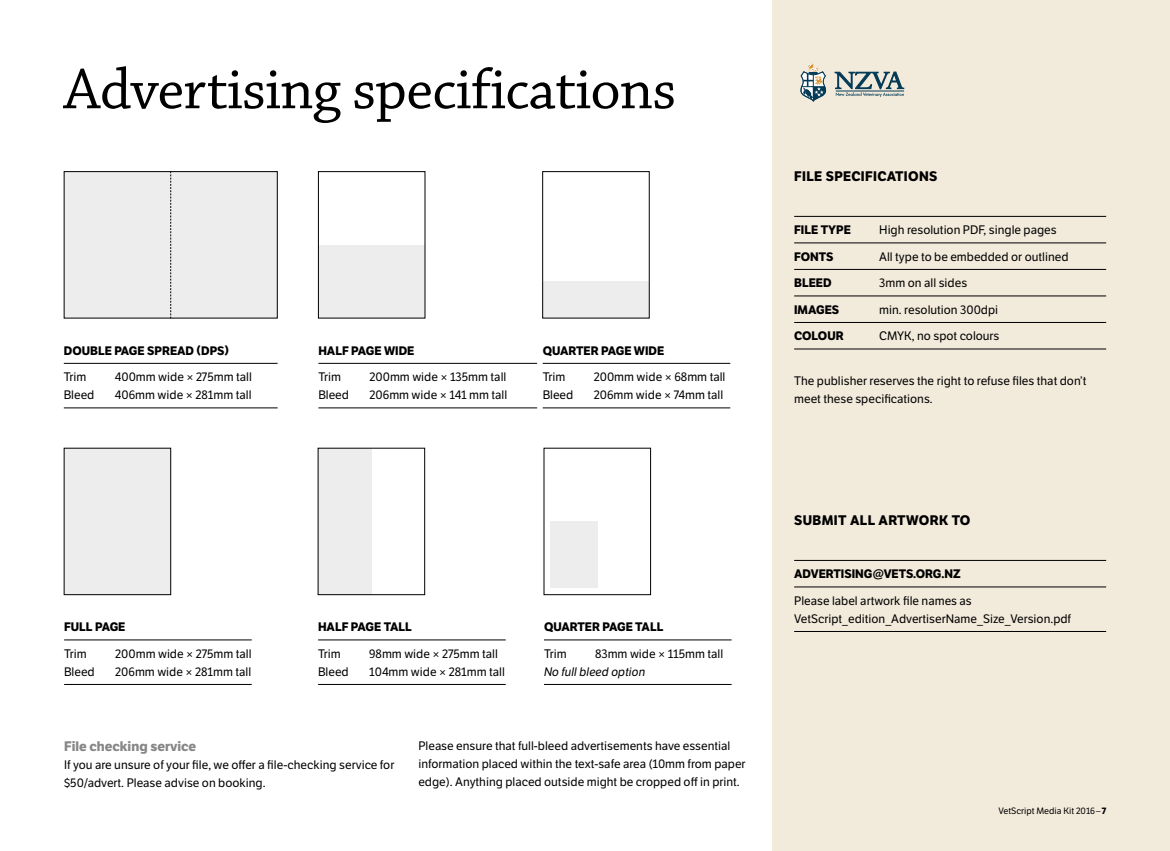
<style>
.page{position:relative;width:1170px;height:851px;background:#fff}
.page>*{position:absolute;margin:0;border:0;box-sizing:border-box;transform-origin:0 0}
.head_1{font:60px "Chaparral Pro";letter-spacing:-.015em;color:#000}
.subhead_1{font:700 13.5px "LFT Etica";letter-spacing:.025em;color:#000}
.subhead_2{font:700 13.5px "LFT Etica";color:#878787}
.caption_underline{font:12px/18px "LFT Etica";color:#000}
.t1{font:700 12px "LFT Etica";color:#000}
.caption___author{font:9px "LFT Etica";color:#000}
.s1{font-style:italic}
.s2{font-weight:700}
</style>
<div class="page">
<div style="left:772px;top:0;width:397px;height:850px;background:#f2eadb"></div>
<hr style="left:794px;top:216px;width:312px;height:1px;background:#000">
<hr style="left:794px;top:242px;width:312px;height:1px;background:#000">
<hr style="left:794px;top:269px;width:312px;height:1px;background:#000">
<hr style="left:794px;top:295px;width:312px;height:1px;background:#000">
<hr style="left:794px;top:322px;width:312px;height:1px;background:#000">
<hr style="left:794px;top:348px;width:312px;height:1px;background:#000">
<hr style="left:794px;top:560px;width:312px;height:1px;background:#000">
<hr style="left:794px;top:586px;width:312px;height:1px;background:#000">
<hr style="left:794px;top:631px;width:312px;height:1px;background:#000">
<hr style="left:64px;top:363px;width:213px;height:1px;background:#000">
<hr style="left:64px;top:407px;width:213px;height:1px;background:#000">
<hr style="left:64px;top:639px;width:188px;height:1px;background:#000">
<hr style="left:64px;top:684px;width:188px;height:1px;background:#000">
<hr style="left:318px;top:363px;width:219px;height:1px;background:#000">
<hr style="left:318px;top:407px;width:219px;height:1px;background:#000">
<hr style="left:542px;top:363px;width:188px;height:1px;background:#000">
<hr style="left:542px;top:407px;width:188px;height:1px;background:#000">
<hr style="left:318px;top:639px;width:187px;height:1px;background:#000">
<hr style="left:318px;top:684px;width:187px;height:1px;background:#000">
<hr style="left:544px;top:639px;width:187px;height:1px;background:#000">
<hr style="left:544px;top:684px;width:187px;height:1px;background:#000">
<div style="left:64px;top:171px;width:213px;height:147px;background:#ededed"></div>
<div style="left:64px;top:448px;width:107px;height:146px;background:#ededed"></div>
<div style="left:64px;top:448px;width:107px;height:147px;border:1px solid #000"></div>
<div style="left:318px;top:245px;width:107px;height:73px;background:#ededed"></div>
<div style="left:318px;top:171px;width:107px;height:147px;border:1px solid #000"></div>
<div style="left:542px;top:281px;width:107px;height:37px;background:#ededed"></div>
<div style="left:542px;top:171px;width:107px;height:147px;border:1px solid #000"></div>
<div style="left:318px;top:448px;width:53px;height:146px;background:#ededed"></div>
<div style="left:318px;top:448px;width:107px;height:147px;border:1px solid #000"></div>
<div style="left:550px;top:521px;width:47px;height:66px;background:#ededed"></div>
<div style="left:543px;top:448px;width:108px;height:147px;border:1px solid #000"></div>
<svg style="left:170px;top:171px;width:1px;height:147px"></svg>
<svg style="left:834px;top:72px;width:69px;height:25px"></svg>
<hr style="left:835px;top:91px;width:69px;height:1px;background:#033a56">
<svg style="left:800px;top:64px;width:25px;height:38px"></svg>
<p class="head_1" style="left:64px;top:56px;width:614px">Advertising specifications</p>
<p class="t1" style="left:64px;top:343px;width:167px">DOUBLE PAGE SPREAD (DPS)</p>
<p class="caption_underline" style="left:64px;top:368px;width:24px">Trim</p>
<p class="caption_underline" style="left:115px;top:368px;width:138px">400mm wide × 275mm tall</p>
<p class="caption_underline" style="left:64px;top:386px;width:32px">Bleed</p>
<p class="caption_underline" style="left:115px;top:386px;width:138px">406mm wide × 281mm tall</p>
<p class="t1" style="left:318px;top:343px;width:97px">HALF PAGE WIDE</p>
<p class="caption_underline" style="left:318px;top:368px;width:24px">Trim</p>
<p class="caption_underline" style="left:369px;top:368px;width:138px">200mm wide × 135mm tall</p>
<p class="caption_underline" style="left:318px;top:386px;width:32px">Bleed</p>
<p class="caption_underline" style="left:369px;top:386px;width:139px">206mm wide × 141 mm tall</p>
<p class="t1" style="left:542px;top:343px;width:123px">QUARTER PAGE WIDE</p>
<p class="caption_underline" style="left:542px;top:368px;width:24px">Trim</p>
<p class="caption_underline" style="left:593px;top:368px;width:133px">200mm wide × 68mm tall</p>
<p class="caption_underline" style="left:542px;top:386px;width:32px">Bleed</p>
<p class="caption_underline" style="left:593px;top:386px;width:131px">206mm wide × 74mm tall</p>
<p class="t1" style="left:64px;top:619px;width:63px">FULL PAGE</p>
<p class="caption_underline" style="left:64px;top:644px;width:24px">Trim</p>
<p class="caption_underline" style="left:115px;top:644px;width:138px">200mm wide × 275mm tall</p>
<p class="caption_underline" style="left:64px;top:662px;width:32px">Bleed</p>
<p class="caption_underline" style="left:115px;top:662px;width:138px">206mm wide × 281mm tall</p>
<p class="t1" style="left:318px;top:619px;width:95px">HALF PAGE TALL</p>
<p class="caption_underline" style="left:318px;top:644px;width:24px">Trim</p>
<p class="caption_underline" style="left:369px;top:644px;width:130px">98mm wide × 275mm tall</p>
<p class="caption_underline" style="left:318px;top:662px;width:32px">Bleed</p>
<p class="caption_underline" style="left:369px;top:662px;width:137px">104mm wide × 281mm tall</p>
<p class="t1" style="left:544px;top:619px;width:121px">QUARTER PAGE TALL</p>
<p class="caption_underline" style="left:544px;top:644px;width:24px">Trim</p>
<p class="caption_underline" style="left:544px;top:644px;width:181px;text-indent:51px">83mm wide × 115mm tall<br><span class="s1">No full bleed option</span></p>
<p class="subhead_2" style="left:64px;top:738px;width:133px">File checking service</p>
<p class="caption_underline" style="left:64px;top:756px;width:332px">If you are unsure of your file, we offer a file-checking service for $50/advert. Please advise on booking.</p>
<p class="caption_underline" style="left:418px;top:737px;width:329px">Please ensure that full-bleed advertisements have essential information placed within the text-safe area (10mm from paper edge). Anything placed outside might be cropped off in print.</p>
<p class="subhead_1" style="left:794px;top:168px;width:145px">FILE SPECIFICATIONS</p>
<p class="t1" style="left:794px;top:222px;width:58px">FILE TYPE</p>
<p class="caption_underline" style="left:879px;top:221px;width:179px">High resolution PDF, single pages</p>
<p class="t1" style="left:794px;top:249px;width:41px">FONTS</p>
<p class="caption_underline" style="left:879px;top:248px;width:191px">All type to be embedded or outlined</p>
<p class="t1" style="left:794px;top:275px;width:39px">BLEED</p>
<p class="caption_underline" style="left:879px;top:274px;width:89px">3mm on all sides</p>
<p class="t1" style="left:794px;top:302px;width:46px">IMAGES</p>
<p class="caption_underline" style="left:879px;top:301px;width:120px">min. resolution 300dpi</p>
<p class="t1" style="left:794px;top:328px;width:51px">COLOUR</p>
<p class="caption_underline" style="left:879px;top:327px;width:122px">CMYK, no spot colours</p>
<p class="caption_underline" style="left:794px;top:372px;width:294px">The publisher reserves the right to refuse files that don’t meet these specifications.</p>
<p class="subhead_1" style="left:794px;top:512px;width:178px">SUBMIT ALL ARTWORK TO</p>
<p class="t1" style="left:794px;top:566px;width:168px">ADVERTISING@VETS.ORG.NZ</p>
<p class="caption_underline" style="left:794px;top:591px;width:278px">Please label artwork file names as<br>VetScript_edition_AdvertiserName_Size_Version.pdf</p>
<p class="caption___author" style="left:998px;top:805px;width:109px">VetScript Media Kit 2016–<span class="s2">7</span></p>
</div>
